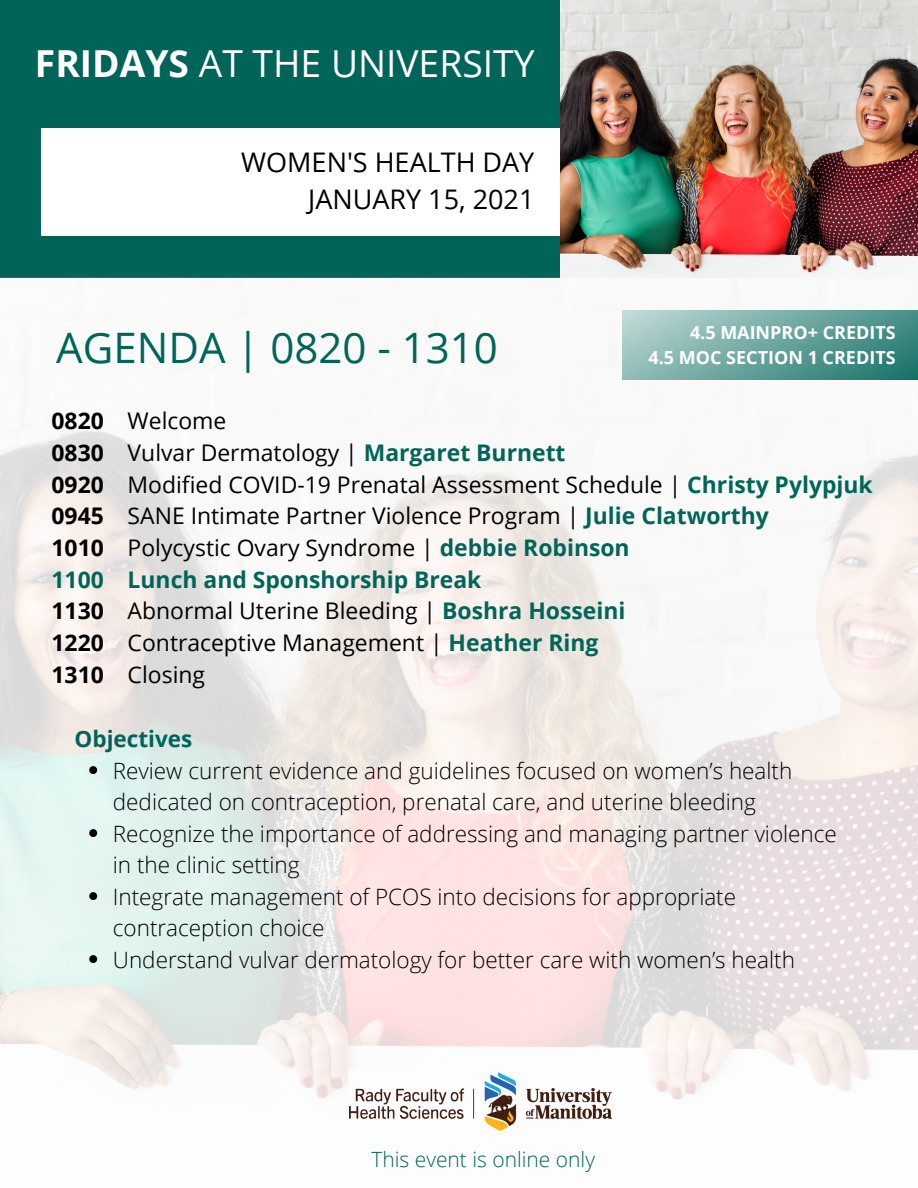
<style>
.page{position:relative;width:918px;height:1188px;background:#fff}
.page>*{position:absolute;margin:0;border:0;box-sizing:border-box;transform-origin:0 0}
.t1{font:42px "Open Sans";color:#006559}
.t2{font:37.2px "Open Sans";color:#fff}
.t3{font:27px "Open Sans";color:#000}
.t4{font:22.95px "Open Sans";color:#000}
.t5{font:700 22.95px "Open Sans";color:#006559}
.t6{font:300 22.5px/31.5px "Open Sans";color:#000}
.t7{font:700 22.5px "Open Sans";color:#006559}
.t8{font:300 21px "Open Sans";color:#006559}
.t9{font:700 18px "Open Sans";color:#fff}
.s1{font-weight:700}
.s2{font-weight:700;color:#006559}
</style>
<div class="page">
<div style="left:0;top:0;width:918px;height:278px;background:#006559"></div>
<div style="left:41px;top:129px;width:584px;height:107px;background:#fff"></div>
<img style="left:0;top:277px;width:918px;height:823px">
<img style="left:349px;top:1071px;width:263px;height:60px">
<svg style="left:622px;top:310px;width:296px;height:70px;background:#6ca69f"></svg>
<img style="left:561px;top:0;width:357px;height:278px">
<svg style="left:89px;top:766px;width:8px;height:8px"></svg>
<svg style="left:89px;top:829px;width:8px;height:8px"></svg>
<svg style="left:89px;top:892px;width:8px;height:8px"></svg>
<svg style="left:89px;top:955px;width:8px;height:8px"></svg>
<p class="t2" style="left:35px;top:37px;width:501px"><span class="s1">FRIDAYS</span> AT THE UNIVERSITY</p>
<p class="t3" style="left:241px;top:143px;width:295px">WOMEN'S HEALTH DAY</p>
<p class="t3" style="left:308px;top:180px;width:228px">JANUARY 15, 2021</p>
<p class="t1" style="left:56px;top:319px;width:443px">AGENDA | 0820 - 1310</p>
<p class="t9" style="left:690px;top:320px;width:207px">4.5 MAINPRO+ CREDITS</p>
<p class="t9" style="left:649px;top:345px;width:249px">4.5 MOC SECTION 1 CREDITS</p>
<p class="t4" style="left:52px;top:405px;width:176px"><span class="s1">0820</span> Welcome</p>
<p class="t4" style="left:52px;top:437px;width:515px"><span class="s1">0830</span> Vulvar Dermatology | <span class="s2">Margaret Burnett</span></p>
<p class="t4" style="left:52px;top:468px;width:823px"><span class="s1">0920</span> Modified COVID-19 Prenatal Assessment Schedule | <span class="s2">Christy Pylypjuk</span></p>
<p class="t4" style="left:52px;top:500px;width:719px"><span class="s1">0945</span> SANE Intimate Partner Violence Program | <span class="s2">Julie Clatworthy</span></p>
<p class="t4" style="left:52px;top:532px;width:580px"><span class="s1">1010</span> Polycystic Ovary Syndrome | <span class="s2">debbie Robinson</span></p>
<p class="t5" style="left:52px;top:563px;width:431px">1100 Lunch and Sponshorship Break</p>
<p class="t4" style="left:52px;top:595px;width:575px"><span class="s1">1130</span> Abnormal Uterine Bleeding | <span class="s2">Boshra Hosseini</span></p>
<p class="t4" style="left:52px;top:626px;width:548px"><span class="s1">1220</span> Contraceptive Management | <span class="s2">Heather Ring</span></p>
<p class="t4" style="left:52px;top:658px;width:155px"><span class="s1">1310</span> Closing</p>
<p class="t7" style="left:75px;top:723px;width:119px">Objectives</p>
<p class="t6" style="left:113px;top:754px;width:681px">Review current evidence and guidelines focused on women’s health dedicated on contraception, prenatal care, and uterine bleeding</p>
<p class="t6" style="left:113px;top:817px;width:726px">Recognize the importance of addressing and managing partner violence in the clinic setting</p>
<p class="t6" style="left:113px;top:880px;width:625px">Integrate management of PCOS into decisions for appropriate contraception choice</p>
<p class="t6" style="left:113px;top:943px;width:684px">Understand vulvar dermatology for better care with women’s health</p>
<p class="t8" style="left:372px;top:1144px;width:225px">This event is online only</p>
</div>
